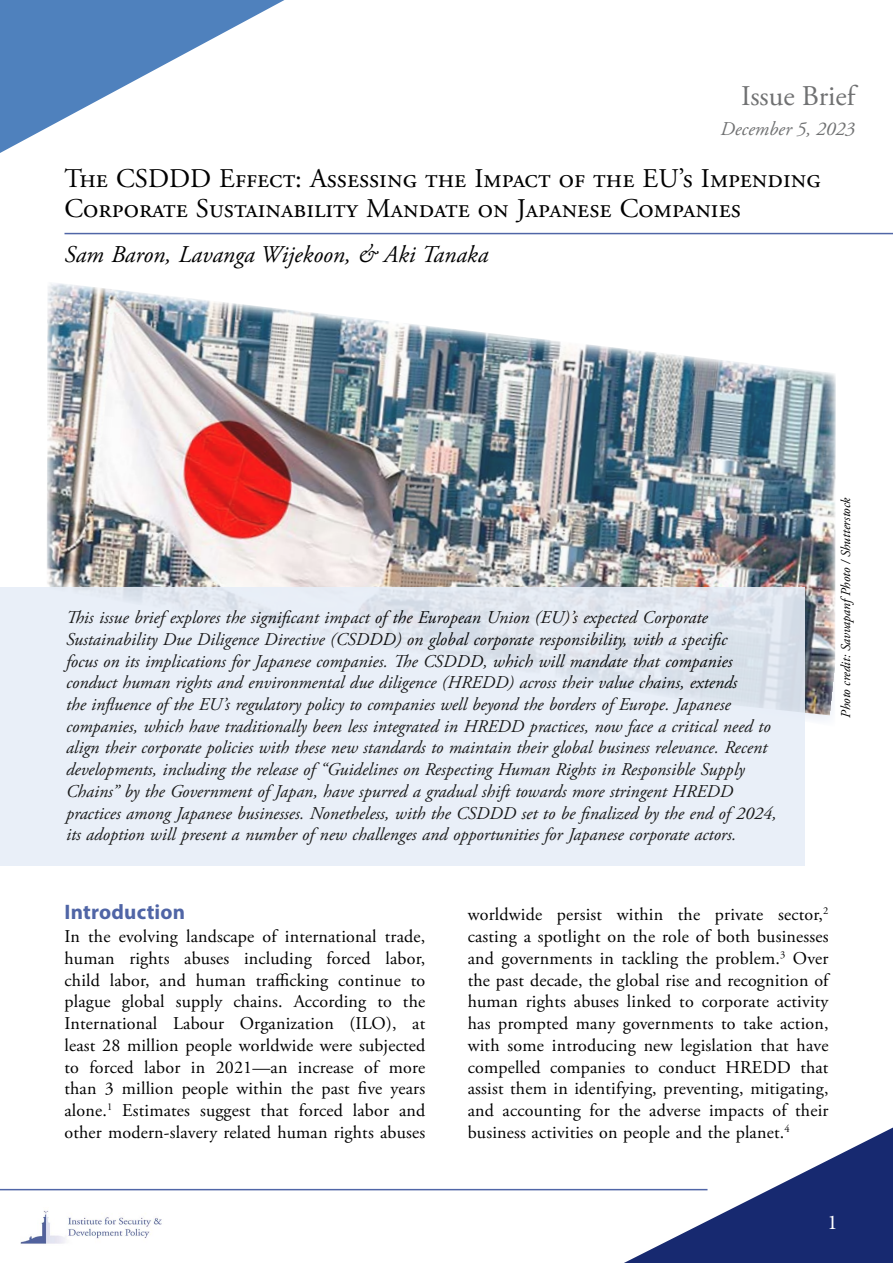
<style>
.page{position:relative;width:893px;height:1263px;background:#fff}
.page>*{position:absolute;margin:0;border:0;box-sizing:border-box;transform-origin:0 0}
.t1{font:28.5px "Adobe Garamond Pro";color:#707172}
.t2{font:27px/30px "Adobe Garamond Pro";color:#000}
.t3{font:italic 24px "Adobe Garamond Pro";color:#000}
.t4{font:700 21px "Myriad Pro";letter-spacing:.01em;color:#5065a6}
.t5{font:21px "Minion Pro";color:#fff}
.t6{font:italic 19.5px "Adobe Garamond Pro";color:#707172}
.t7{font:italic 18px/21.8px "Adobe Garamond Pro";color:#000}
.t8{font:18px/21.8px "Adobe Garamond Pro";letter-spacing:.01em;color:#000;text-align:justify}
.t9{font:italic 13.5px "Adobe Garamond Pro";color:#000}
</style>
<div class="page">
<img style="left:47px;top:283px;width:789px;height:446px">
<svg style="left:0;top:0;width:284px;height:153px"></svg>
<img style="left:20px;top:1210px;width:142px;height:34px">
<hr style="left:0;top:1189px;width:707px;height:1px;background:#5066a7">
<svg style="left:624px;top:1127px;width:269px;height:136px"></svg>
<div style="left:0;top:587px;width:804px;height:279px;background:#e7eef8"></div>
<hr style="left:64px;top:233px;width:829px;height:1px;background:#5066a7">
<h1 class="t1" style="left:741px;top:78px;width:119px">Issue Brief</h1>
<p class="t6" style="left:721px;top:117px;width:136px">December 5, 2023</p>
<h2 class="t2" style="left:64px;top:164px;width:758px">The CSDDD Effect: Assessing the Impact of the EU’s Impending<br>Corporate Sustainability Mandate on Japanese Companies</h2>
<h3 class="t3" style="left:64px;top:240px;width:425px">Sam Baron, Lavanga Wijekoon, &amp; Aki Tanaka</h3>
<p class="t7" style="left:66px;top:607px;width:712px">This issue brief explores the significant impact of the European Union (EU)’s expected Corporate Sustainability Due Diligence Directive (CSDDD) on global corporate responsibility, with a specific<br>focus on its implications for Japanese companies. The CSDDD, which will mandate that companies conduct human rights and environmental due diligence (HREDD) across their value chains, extends<br>the influence of the EU’s regulatory policy to companies well beyond the borders of Europe. Japanese companies, which have traditionally been less integrated in HREDD practices, now face a critical need to align their corporate policies with these new standards to maintain their global business relevance. Recent developments, including the release of “Guidelines on Respecting Human Rights in Responsible Supply Chains” by the Government of Japan, have spurred a gradual shift towards more stringent HREDD practices among Japanese businesses. Nonetheless, with the CSDDD set to be finalized by the end of 2024, its adoption will present a number of new challenges and opportunities for Japanese corporate actors.</p>
<p class="t9" style="left:838px;top:718px;width:222px;rotate:-90deg">Photo credit: SavvapanfPhoto / Shutterstock</p>
<p class="t4" style="left:64px;top:899px;width:122px">Introduction</p>
<p class="t8" style="left:64px;top:926px;width:362px">In the evolving landscape of international trade, human rights abuses including forced labor, child labor, and human trafficking continue to plague global supply chains. According to the International Labour Organization (ILO), at least 28 million people worldwide were subjected to forced labor in 2021—an increase of more than 3 million people within the past five years alone.<sup>1</sup> Estimates suggest that forced labor and other modern-slavery related human rights abuses</p>
<p class="t8" style="left:468px;top:904px;width:364px">worldwide persist within the private sector,<sup>2 </sup>casting a spotlight on the role of both businesses and governments in tackling the problem.<sup>3</sup> Over the past decade, the global rise and recognition of human rights abuses linked to corporate activity has prompted many governments to take action, with some introducing new legislation that have compelled companies to conduct HREDD that assist them in identifying, preventing, mitigating, and accounting for the adverse impacts of their business activities on people and the planet.<sup>4</sup></p>
<p class="t5" style="left:827px;top:1208px;width:12px">1</p>
</div>
